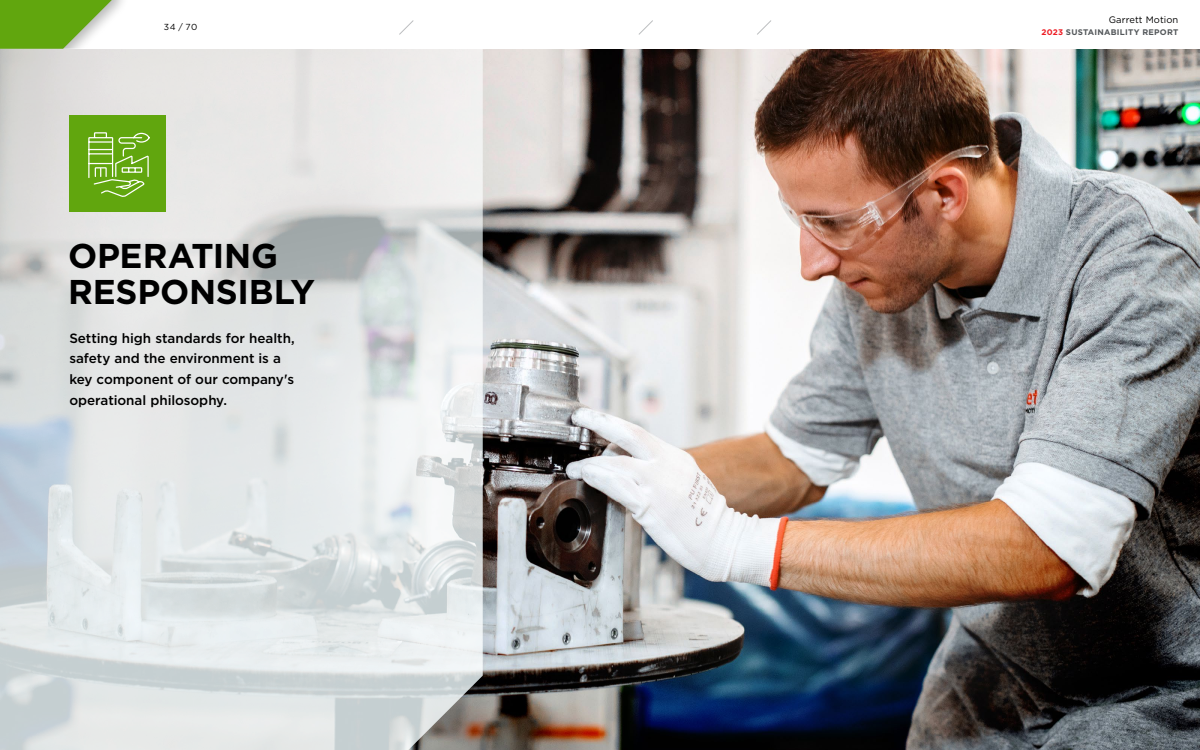
<style>
.page{position:relative;width:1200px;height:750px;background:#fff}
.page>*{position:absolute;margin:0;border:0;box-sizing:border-box;transform-origin:0 0}
.t1{font:700 34.38px/35.5px "Gotham";letter-spacing:-.01em;color:#000}
.t2{font:500 13.44px/20.7px "Gotham";color:#000}
.t3{font:9.38px "Gotham";letter-spacing:.01em;color:#000}
.t4{font:8.75px "Gotham";color:#000}
.t5{font:700 8.12px "Gotham";letter-spacing:.03em;color:#53575a}
.s1{color:#ed1c24}
</style>
<div class="page">
<img style="left:483px;top:49px;width:717px;height:701px">
<svg style="left:0;top:49px;width:483px;height:701px;background:#dde1e1"></svg>
<div style="left:69px;top:116px;width:97px;height:96px;background:#61a60e"></div>
<svg style="left:88px;top:132px;width:62px;height:65px"></svg>
<svg style="left:757px;top:20px;width:14px;height:15px"></svg>
<svg style="left:399px;top:20px;width:15px;height:15px"></svg>
<svg style="left:638px;top:20px;width:15px;height:15px"></svg>
<div style="left:0;top:0;width:129px;height:61px;background:#000;opacity:.28"></div>
<svg style="left:0;top:0;width:112px;height:49px;background:#7fb43e"></svg>
<p class="t4" style="left:164px;top:22px;width:35px">34 / 70</p>
<h1 class="t1" style="left:68px;top:238px;width:249px">OPERATING<br>RESPONSIBLY</h1>
<p class="t2" style="left:69px;top:327px;width:227px">Setting high standards for health, safety and the environment is a key component of our company's operational philosophy.</p>
<p class="t3" style="left:1109px;top:14px;width:71px">Garrett Motion</p>
<p class="t5" style="left:1042px;top:27px;width:138px"><span class="s1">2023</span> SUSTAINABILITY REPORT</p>
</div>
